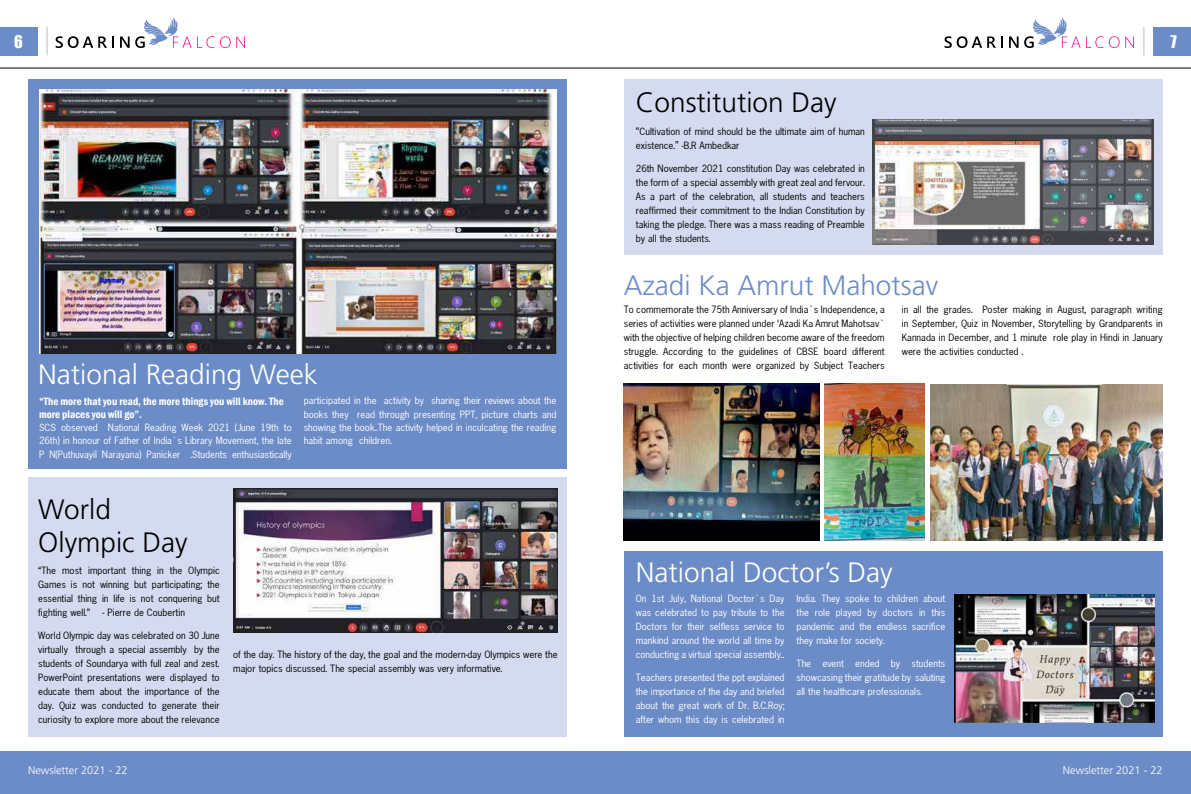
<style>
.page{position:relative;width:1191px;height:794px;background:#fff}
.page>*{position:absolute;margin:0;border:0;box-sizing:border-box;transform-origin:0 0}
.t1{font:300 28px "Frutiger LT Std";color:#fff}
.t2{font:300 28px/33.6px "Frutiger LT Std";color:#000}
.t3{font:300 28px "Frutiger LT Std";color:#6c8cc7}
.t4{font:16px "Impact";color:#fff}
.t5{font:11px/14px "News Gothic";color:#000;text-align:justify}
.t6{font:11px/14px "News Gothic";color:#fff;text-align:justify}
.t7{font:600 condensed 11px/13.2px "Franklin Gothic";color:#fff}
.t8{font:300 11px "Frutiger LT Std";color:#fff}
.s1{font-family:"Arial"}
</style>
<div class="page">
<div style="left:0;top:751px;width:595px;height:43px;background:#6c8cc7"></div>
<div style="left:595px;top:751px;width:596px;height:43px;background:#6c8cc7"></div>
<svg style="left:47px;top:27px;width:1px;height:28px"></svg>
<div style="left:0;top:27px;width:38px;height:28px;background:#6c8cc7"></div>
<svg style="left:1143px;top:27px;width:1px;height:28px"></svg>
<div style="left:1153px;top:27px;width:38px;height:28px;background:#6c8cc7"></div>
<hr style="left:0;top:68px;width:1191px;height:1px;background:#000">
<svg style="left:55px;top:18px;width:190px;height:30px"></svg>
<svg style="left:1086px;top:36px;width:17px;height:12px"></svg>
<svg style="left:1109px;top:36px;width:10px;height:12px"></svg>
<svg style="left:1125px;top:36px;width:8px;height:12px"></svg>
<svg style="left:944px;top:18px;width:136px;height:30px"></svg>
<div style="left:28px;top:79px;width:539px;height:390px;background:#6c8cc7"></div>
<img style="left:39px;top:89px;width:517px;height:264px">
<div style="left:28px;top:477px;width:539px;height:260px;background:#d4daef"></div>
<img style="left:233px;top:489px;width:324px;height:144px">
<div style="left:624px;top:79px;width:538px;height:176px;background:#d4daef"></div>
<div style="left:624px;top:551px;width:538px;height:185px;background:#6c8cc7"></div>
<img style="left:872px;top:119px;width:281px;height:125px">
<img style="left:624px;top:383px;width:195px;height:157px">
<img style="left:824px;top:383px;width:100px;height:157px">
<img style="left:954px;top:595px;width:200px;height:127px">
<img style="left:930px;top:384px;width:232px;height:156px">
<h2 class="t4" style="left:14px;top:29px;width:10px">6</h2>
<h2 class="t4" style="left:1170px;top:29px;width:8px">7</h2>
<h1 class="t2" style="left:636px;top:86px;width:202px">Constitution Day</h1>
<p class="t5" style="left:636px;top:125px;width:230px"><span class="s1">“</span>Cultivation of mind should be the ultimate aim of human existence.<span class="s1">”</span> -B.R Ambedkar</p>
<p class="t5" style="left:636px;top:161px;width:230px">26th November 2021 constitution Day was celebrated in the form of a special assembly with great zeal and fervour.<br>As a part of the celebration, all students and teachers reaffirmed their commitment to the Indian Constitution by taking the pledge. There was a mass reading of Preamble by all the students.</p>
<h1 class="t1" style="left:38px;top:359px;width:281px">National Reading Week</h1>
<p class="t7" style="left:39px;top:394px;width:246px">“The more that you read, the more things you will know. The more places you will go”.</p>
<p class="t6" style="left:39px;top:421px;width:254px;line-height:13.2px">SCS observed National Reading Week 2021 (June 19th to 26th) in honour of Father of India’s Library Movement, the late P N(Puthuvayil Narayana) Panicker .Students enthusiastically</p>
<p class="t6" style="left:304px;top:394px;width:254px;line-height:13.2px">participated in the activity by sharing their reviews about the books they read through presenting PPT, picture charts and showing the book..The activity helped in inculcating the reading habit among children.</p>
<h1 class="t2" style="left:38px;top:492px;width:151px">World<br>Olympic Day</h1>
<p class="t5" style="left:38px;top:564px;width:183px">“The most important thing in the Olympic Games is not winning but participating; the essential thing in life is not conquering but fighting well.” - Pierre de Coubertin</p>
<p class="t5" style="left:38px;top:628px;width:183px">World Olympic day was celebrated on 30 June virtually through a special assembly by the students of Soundarya with full zeal and zest.<br>PowerPoint presentations were displayed to educate them about the importance of the day. Quiz was conducted to generate their curiosity to explore more about the relevance</p>
<p class="t5" style="left:233px;top:647px;width:326px">of the day. The history of the day, the goal and the modern-day Olympics were the major topics discussed. The special assembly was very informative.</p>
<p class="t8" style="left:28px;top:764px;width:101px">Newsletter 2021 - 22</p>
<h1 class="t3" style="left:624px;top:270px;width:316px">Azadi Ka Amrut Mahotsav</h1>
<p class="t5" style="left:624px;top:302px;width:262px">To commemorate the 75th Anniversary of India’s Independence, a series of activities were planned under ‘Azadi Ka Amrut Mahotsav’ with the objective of helping children become aware of the freedom struggle. According to the guidelines of CBSE board different activities for each month were organized by Subject Teachers</p>
<p class="t5" style="left:901px;top:302px;width:262px">in all the grades. Poster making in August, paragraph writing in September, Quiz in November, Storytelling by Grandparents in Kannada in December, and 1 minute role play in Hindi in January were the activities conducted .</p>
<h1 class="t1" style="left:636px;top:556px;width:258px">National Doctor’s Day</h1>
<p class="t6" style="left:636px;top:592px;width:150px">On 1st July, National Doctor’s Day was celebrated to pay tribute to the Doctors for their selfless service to mankind around the world all time by conducting a virtual special assembly..</p>
<p class="t6" style="left:636px;top:670px;width:150px">Teachers presented the ppt explained the importance of the day and briefed about the great work of Dr. B.C.Roy; after whom this day is celebrated in</p>
<p class="t6" style="left:796px;top:592px;width:150px">India. They spoke to children about the role played by doctors in this pandemic and the endless sacrifice they make for society.</p>
<p class="t6" style="left:796px;top:656px;width:150px">The event ended by students showcasing their gratitude by saluting all the healthcare professionals.</p>
<p class="t8" style="left:1063px;top:764px;width:101px">Newsletter 2021 - 22</p>
</div>
